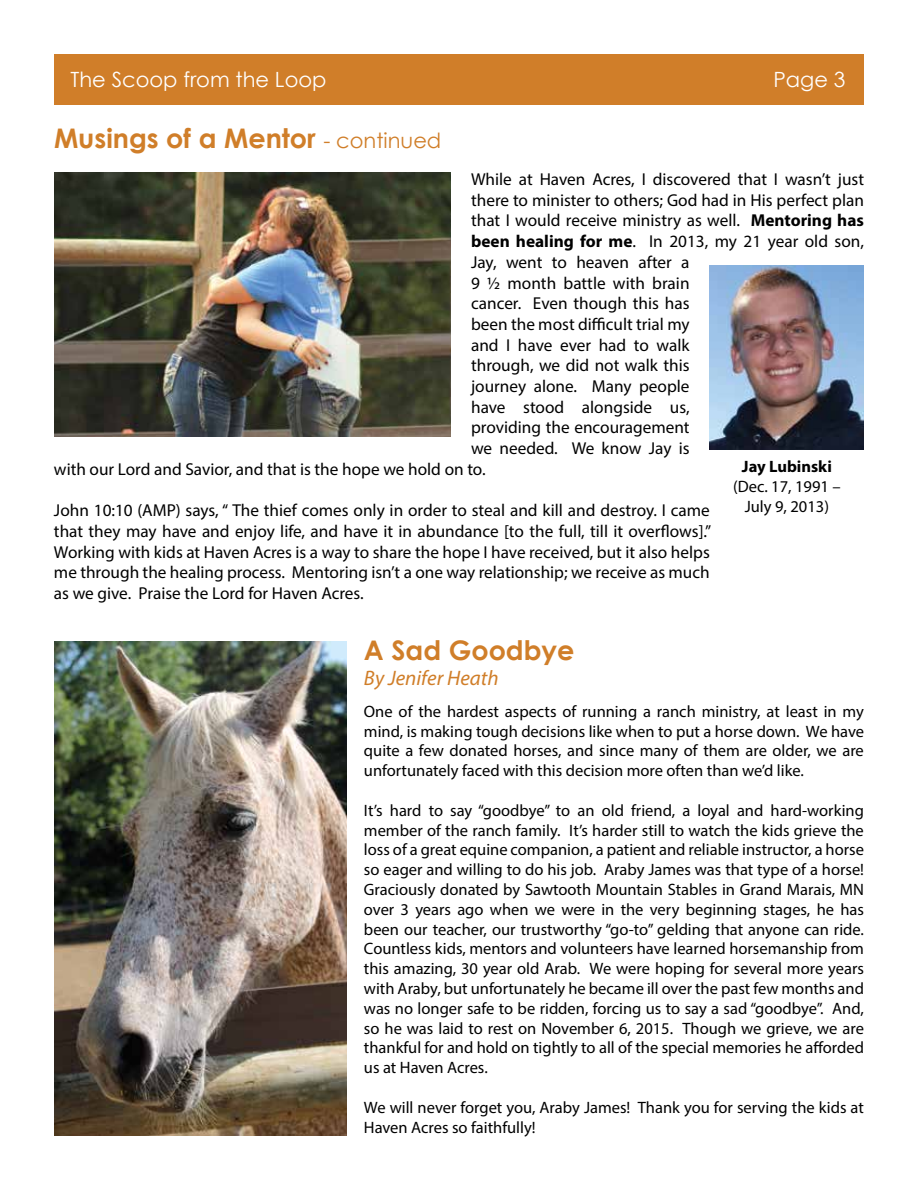
<style>
.page{position:relative;width:918px;height:1188px;background:#fff}
.page>*{position:absolute;margin:0;border:0;box-sizing:border-box;transform-origin:0 0}
.t1{font:700 27px "Century Gothic";color:#d07e29}
.t2{font:21px "Century Gothic";color:#fff}
.t3{font:italic 21px "Myriad Pro";color:#d07e29}
.t4{font:17.25px/20.7px "Myriad Pro";color:#000;text-align:justify}
.t5{font:16.5px/19.8px "Myriad Pro";color:#000;text-align:justify}
.t6{font:700 16.5px "Myriad Pro";color:#000}
.s1{font-weight:400;font-size:21px}
.s2{font-weight:700}
</style>
<div class="page">
<div style="left:54px;top:54px;width:810px;height:51px;background:#d07e29"></div>
<img style="left:710px;top:265px;width:154px;height:185px">
<img style="left:54px;top:172px;width:397px;height:265px">
<img style="left:54px;top:641px;width:293px;height:494px">
<p class="t2" style="left:70px;top:65px;width:258px">The Scoop from the Loop</p>
<p class="t2" style="left:773px;top:65px;width:74px">Page 3</p>
<h1 class="t1" style="left:54px;top:117px;width:389px">Musings of a Mentor <span class="s1">- continued</span></h1>
<p class="t4" style="left:471px;top:169px;width:394px">While at Haven Acres, I discovered that I wasn’t just</p>
<p class="t4" style="left:471px;top:189px;width:394px">there to minister to others; God had in His perfect plan</p>
<p class="t4" style="left:471px;top:210px;width:394px">that I would receive ministry as well. <span class="s2">Mentoring has</span></p>
<p class="t4" style="left:471px;top:231px;width:394px"><span class="s2">been healing for me</span>. In 2013, my 21 year old son,</p>
<p class="t4" style="left:471px;top:251px;width:220px">Jay, went to heaven after a</p>
<p class="t4" style="left:471px;top:272px;width:220px">9 ½ month battle with brain</p>
<p class="t4" style="left:471px;top:293px;width:220px">cancer. Even though this has</p>
<p class="t4" style="left:471px;top:314px;width:220px">been the most difficult trial my</p>
<p class="t4" style="left:471px;top:334px;width:220px">and I have ever had to walk</p>
<p class="t4" style="left:471px;top:355px;width:220px">through, we did not walk this</p>
<p class="t4" style="left:471px;top:376px;width:220px">journey alone. Many people</p>
<p class="t4" style="left:471px;top:396px;width:220px">have stood alongside us,</p>
<p class="t4" style="left:471px;top:417px;width:220px">providing the encouragement</p>
<p class="t4" style="left:471px;top:438px;width:220px">we needed. We know Jay is</p>
<p class="t4" style="left:54px;top:458px;width:433px">with our Lord and Savior, and that is the hope we hold on to.</p>
<p class="t4" style="left:54px;top:500px;width:659px">John 10:10 (AMP) says, “ The thief comes only in order to steal and kill and destroy. I came that they may have and enjoy life, and have it in abundance [to the full, till it overflows].” Working with kids at Haven Acres is a way to share the hope I have received, but it also helps me through the healing process. Mentoring isn’t a one way relationship; we receive as much as we give. Praise the Lord for Haven Acres.</p>
<p class="t6" style="left:742px;top:456px;width:91px">Jay Lubinski</p>
<p class="t5" style="left:733px;top:476px;width:109px;text-align:center">(Dec. 17, 1991 –<br>July 9, 2013)</p>
<h1 class="t1" style="left:364px;top:630px;width:212px">A Sad Goodbye</h1>
<p class="t3" style="left:364px;top:665px;width:136px">By Jenifer Heath</p>
<p class="t5" style="left:364px;top:701px;width:502px">One of the hardest aspects of running a ranch ministry, at least in my mind, is making tough decisions like when to put a horse down. We have quite a few donated horses, and since many of them are older, we are unfortunately faced with this decision more often than we’d like.</p>
<p class="t5" style="left:364px;top:800px;width:502px">It’s hard to say “goodbye” to an old friend, a loyal and hard-working member of the ranch family. It’s harder still to watch the kids grieve the loss of a great equine companion, a patient and reliable instructor, a horse so eager and willing to do his job. Araby James was that type of a horse!<br>Graciously donated by Sawtooth Mountain Stables in Grand Marais, MN over 3 years ago when we were in the very beginning stages, he has been our teacher, our trustworthy “go-to” gelding that anyone can ride.<br>Countless kids, mentors and volunteers have learned horsemanship from this amazing, 30 year old Arab. We were hoping for several more years with Araby, but unfortunately he became ill over the past few months and was no longer safe to be ridden, forcing us to say a sad “goodbye”. And, so he was laid to rest on November 6, 2015. Though we grieve, we are thankful for and hold on tightly to all of the special memories he afforded us at Haven Acres.</p>
<p class="t5" style="left:364px;top:1097px;width:502px">We will never forget you, Araby James! Thank you for serving the kids at<br>Haven Acres so faithfully!</p>
</div>
